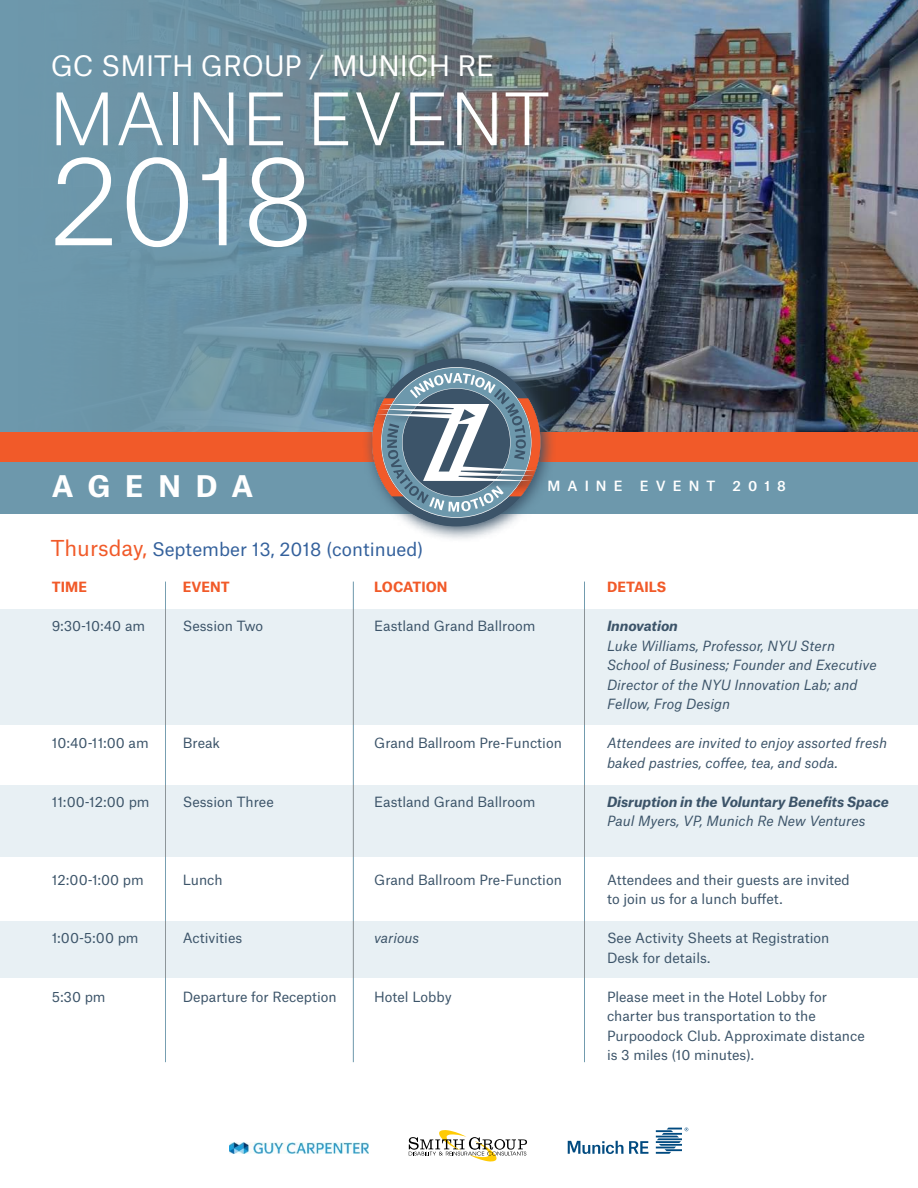
<style>
.page{position:relative;width:918px;height:1188px;background:#fff}
.page>*{position:absolute;margin:0;border:0;box-sizing:border-box;transform-origin:0 0}
.t1{font:300 117px "Munich Re";color:#fff}
.t2{font:300 69px "Munich Re";color:#fff}
.t3{font:700 28.5px "Munich Re";letter-spacing:.52em;color:#fff}
.t4{font:27px "Munich Re";color:#fff}
.t5{font:18px "Munich Re";color:#34619c}
.t6{font:13.5px/19.5px "Munich Re";color:#3c5469}
.t7{font:italic 13.5px/19.5px "Munich Re";color:#3c5469}
.t8{font:italic 700 13.5px "Munich Re";color:#3c5469}
.t9{font:700 13.5px "Munich Re";color:#f15a29}
.t10{font:500 13.5px "Munich Re";letter-spacing:.52em;color:#fff}
.s1{font-size:21px;color:#f15a29}
</style>
<div class="page">
<img style="left:637px;top:0;width:281px;height:432px">
<img style="left:0;top:0;width:637px;height:432px">
<div style="left:0;top:921px;width:918px;height:56px;background:#e8f0f4"></div>
<div style="left:0;top:785px;width:918px;height:71px;background:#e8f0f4"></div>
<div style="left:0;top:609px;width:918px;height:116px;background:#e8f0f4"></div>
<div style="left:0;top:432px;width:918px;height:30px;background:#f15a29"></div>
<div style="left:0;top:462px;width:918px;height:52px;background:#6d98ac"></div>
<svg style="left:362px;top:348px;width:194px;height:191px"></svg>
<div style="left:372px;top:358px;width:168px;height:169px;background:#3c5469;border-radius:50%"></div>
<img style="left:372px;top:398px;width:168px;height:98px">
<div style="left:376px;top:403px;width:164px;height:86px;background:#3c5469;opacity:.96"></div>
<svg style="left:376px;top:367px;width:160px;height:151px"></svg>
<hr style="left:165px;top:582px;width:1px;height:480px;background:#6d98ac">
<hr style="left:353px;top:582px;width:1px;height:480px;background:#6d98ac">
<hr style="left:584px;top:582px;width:1px;height:480px;background:#6d98ac">
<svg style="left:409px;top:1130px;width:118px;height:32px"></svg>
<svg style="left:629px;top:1141px;width:19px;height:13px"></svg>
<svg style="left:568px;top:1141px;width:55px;height:13px"></svg>
<svg style="left:656px;top:1128px;width:32px;height:26px"></svg>
<img style="left:230px;top:1142px;width:138px;height:12px">
<h3 class="t4" style="left:51px;top:44px;width:445px">GC SMITH GROUP / MUNICH RE</h3>
<h2 class="t2" style="left:49px;top:65px;width:502px">MAINE EVENT</h2>
<h1 class="t1" style="left:49px;top:109px;width:267px">2018</h1>
<h3 class="t3" style="left:52px;top:463px;width:203px">AGENDA</h3>
<p class="t10" style="left:548px;top:475px;width:77px">MAINE</p>
<p class="t10" style="left:640px;top:475px;width:77px">EVENT</p>
<p class="t10" style="left:733px;top:475px;width:55px">2018</p>
<h3 class="t5" style="left:51px;top:535px;width:374px"><span class="s1">Thursday,</span> September 13, 2018 (continued)</h3>
<p class="t9" style="left:52px;top:576px;width:37px">TIME</p>
<p class="t6" style="left:52px;top:615px;width:95px">9:30-10:40 am</p>
<p class="t9" style="left:183px;top:576px;width:48px">EVENT</p>
<p class="t6" style="left:183px;top:615px;width:82px">Session Two</p>
<p class="t9" style="left:374px;top:576px;width:75px">LOCATION</p>
<p class="t6" style="left:374px;top:615px;width:163px">Eastland Grand Ballroom</p>
<p class="t6" style="left:52px;top:732px;width:98px">10:40-11:00 am</p>
<p class="t6" style="left:183px;top:732px;width:39px">Break</p>
<p class="t6" style="left:374px;top:732px;width:189px">Grand Ballroom Pre-Function</p>
<p class="t6" style="left:52px;top:790px;width:99px">11:00-12:00 pm</p>
<p class="t6" style="left:183px;top:790px;width:93px">Session Three</p>
<p class="t6" style="left:374px;top:790px;width:163px">Eastland Grand Ballroom</p>
<p class="t6" style="left:52px;top:868px;width:94px">12:00-1:00 pm</p>
<p class="t6" style="left:183px;top:868px;width:41px">Lunch</p>
<p class="t6" style="left:374px;top:868px;width:189px">Grand Ballroom Pre-Function</p>
<p class="t6" style="left:52px;top:927px;width:88px">1:00-5:00 pm</p>
<p class="t6" style="left:183px;top:927px;width:61px">Activities</p>
<p class="t7" style="left:374px;top:927px;width:47px">various</p>
<p class="t6" style="left:52px;top:985px;width:55px">5:30 pm</p>
<p class="t6" style="left:183px;top:985px;width:156px">Departure for Reception</p>
<p class="t6" style="left:374px;top:985px;width:79px">Hotel Lobby</p>
<p class="t9" style="left:607px;top:576px;width:61px">DETAILS</p>
<p class="t8" style="left:607px;top:615px;width:72px">Innovation</p>
<p class="t7" style="left:607px;top:634px;width:271px">Luke Williams, Professor, NYU Stern School of Business; Founder and Executive Director of the NYU Innovation Lab; and Fellow, Frog Design</p>
<p class="t7" style="left:607px;top:732px;width:282px">Attendees are invited to enjoy assorted fresh baked pastries, coffee, tea, and soda.</p>
<p class="t8" style="left:607px;top:790px;width:283px">Disruption in the Voluntary Benefits Space</p>
<p class="t7" style="left:607px;top:810px;width:260px">Paul Myers, VP, Munich Re New Ventures</p>
<p class="t6" style="left:607px;top:868px;width:244px">Attendees and their guests are invited to join us for a lunch buffet.</p>
<p class="t6" style="left:607px;top:927px;width:224px">See Activity Sheets at Registration<br>Desk for details.</p>
<p class="t6" style="left:607px;top:985px;width:259px">Please meet in the Hotel Lobby for charter bus transportation to the<br>Purpoodock Club. Approximate distance is 3 miles (10 minutes).</p>
</div>
